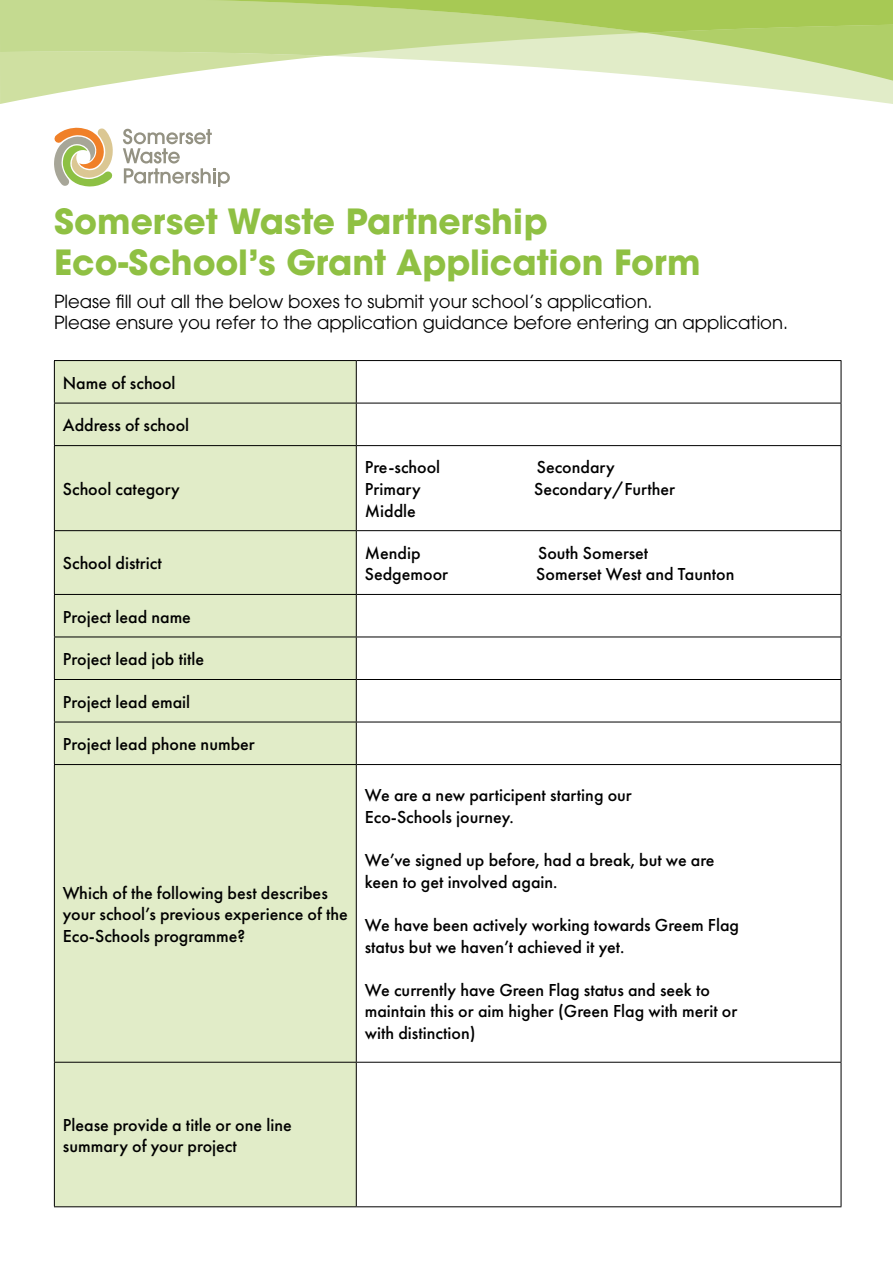
<style>
.page{position:relative;width:893px;height:1263px;background:#fff}
.page>*{position:absolute;margin:0;border:0;box-sizing:border-box;transform-origin:0 0}
.t1{font:700 34.5px/41.4px "ITC Avant Garde Pro";color:#8fc043}
.t2{font:500 18px/21.6px "Futura PT";color:#000}
.t3{font:18px/21.6px "ITC Avant Garde Pro";color:#000}
</style>
<div class="page">
<svg style="left:0;top:0;width:893px;height:104px"></svg>
<svg style="left:54px;top:128px;width:59px;height:59px"></svg>
<svg style="left:123px;top:129px;width:107px;height:58px"></svg>
<div style="left:55px;top:361px;width:301px;height:845px;background:#e1ecc8"></div>
<hr style="left:54px;top:360px;width:302px;height:1px;background:#000">
<hr style="left:54px;top:361px;width:1px;height:42px;background:#000">
<hr style="left:356px;top:360px;width:485px;height:1px;background:#000">
<hr style="left:356px;top:361px;width:1px;height:42px;background:#000">
<hr style="left:841px;top:361px;width:1px;height:42px;background:#000">
<hr style="left:54px;top:403px;width:302px;height:1px;background:#000">
<hr style="left:54px;top:403px;width:1px;height:42px;background:#000">
<hr style="left:356px;top:403px;width:485px;height:1px;background:#000">
<hr style="left:356px;top:403px;width:1px;height:42px;background:#000">
<hr style="left:841px;top:403px;width:1px;height:42px;background:#000">
<hr style="left:54px;top:445px;width:302px;height:1px;background:#000">
<hr style="left:54px;top:446px;width:1px;height:84px;background:#000">
<hr style="left:356px;top:445px;width:485px;height:1px;background:#000">
<hr style="left:356px;top:446px;width:1px;height:84px;background:#000">
<hr style="left:841px;top:446px;width:1px;height:84px;background:#000">
<hr style="left:54px;top:530px;width:302px;height:1px;background:#000">
<hr style="left:54px;top:531px;width:1px;height:63px;background:#000">
<hr style="left:356px;top:530px;width:485px;height:1px;background:#000">
<hr style="left:356px;top:531px;width:1px;height:63px;background:#000">
<hr style="left:841px;top:531px;width:1px;height:63px;background:#000">
<hr style="left:54px;top:594px;width:302px;height:1px;background:#000">
<hr style="left:54px;top:595px;width:1px;height:42px;background:#000">
<hr style="left:356px;top:594px;width:485px;height:1px;background:#000">
<hr style="left:356px;top:595px;width:1px;height:42px;background:#000">
<hr style="left:841px;top:595px;width:1px;height:42px;background:#000">
<hr style="left:54px;top:637px;width:302px;height:1px;background:#000">
<hr style="left:54px;top:637px;width:1px;height:42px;background:#000">
<hr style="left:356px;top:637px;width:485px;height:1px;background:#000">
<hr style="left:356px;top:637px;width:1px;height:42px;background:#000">
<hr style="left:841px;top:637px;width:1px;height:42px;background:#000">
<hr style="left:54px;top:679px;width:302px;height:1px;background:#000">
<hr style="left:54px;top:680px;width:1px;height:42px;background:#000">
<hr style="left:356px;top:679px;width:485px;height:1px;background:#000">
<hr style="left:356px;top:680px;width:1px;height:42px;background:#000">
<hr style="left:841px;top:680px;width:1px;height:42px;background:#000">
<hr style="left:54px;top:722px;width:302px;height:1px;background:#000">
<hr style="left:54px;top:722px;width:1px;height:42px;background:#000">
<hr style="left:356px;top:722px;width:485px;height:1px;background:#000">
<hr style="left:356px;top:722px;width:1px;height:42px;background:#000">
<hr style="left:841px;top:722px;width:1px;height:42px;background:#000">
<hr style="left:54px;top:764px;width:302px;height:1px;background:#000">
<hr style="left:54px;top:765px;width:1px;height:297px;background:#000">
<hr style="left:356px;top:764px;width:485px;height:1px;background:#000">
<hr style="left:356px;top:765px;width:1px;height:297px;background:#000">
<hr style="left:841px;top:765px;width:1px;height:297px;background:#000">
<hr style="left:54px;top:1062px;width:302px;height:1px;background:#000">
<hr style="left:54px;top:1062px;width:1px;height:144px;background:#000">
<hr style="left:356px;top:1062px;width:485px;height:1px;background:#000">
<hr style="left:356px;top:1062px;width:1px;height:144px;background:#000">
<hr style="left:841px;top:1062px;width:1px;height:144px;background:#000">
<hr style="left:54px;top:1206px;width:302px;height:1px;background:#000">
<hr style="left:356px;top:1206px;width:485px;height:1px;background:#000">
<h1 class="t1" style="left:54px;top:200px;width:648px">Somerset Waste Partnership<br>Eco-School’s Grant Application Form</h1>
<p class="t3" style="left:54px;top:290px;width:735px">Please fill out all the below boxes to submit your school’s application.<br>Please ensure you refer to the application guidance before entering an application.</p>
<p class="t2" style="left:63px;top:372px;width:114px">Name of school</p>
<p class="t2" style="left:63px;top:414px;width:128px">Address of school</p>
<p class="t2" style="left:63px;top:478px;width:119px">School category</p>
<p class="t2" style="left:63px;top:553px;width:100px">School district</p>
<p class="t2" style="left:63px;top:606px;width:130px">Project lead name</p>
<p class="t2" style="left:63px;top:648px;width:143px">Project lead job title</p>
<p class="t2" style="left:63px;top:691px;width:129px">Project lead email</p>
<p class="t2" style="left:63px;top:733px;width:194px">Project lead phone number</p>
<p class="t2" style="left:63px;top:882px;width:286px">Which of the following best describes your school’s previous experience of the<br>Eco-Schools programme?</p>
<p class="t2" style="left:365px;top:457px;width:77px">Pre-school</p>
<p class="t2" style="left:537px;top:457px;width:80px">Secondary</p>
<p class="t2" style="left:365px;top:478px;width:57px">Primary</p>
<p class="t2" style="left:534px;top:478px;width:143px">Secondary/Further</p>
<p class="t2" style="left:365px;top:500px;width:53px">Middle</p>
<p class="t2" style="left:365px;top:542px;width:57px">Mendip</p>
<p class="t2" style="left:538px;top:542px;width:112px">South Somerset</p>
<p class="t2" style="left:365px;top:563px;width:85px">Sedgemoor</p>
<p class="t2" style="left:536px;top:563px;width:200px">Somerset West and Taunton</p>
<p class="t2" style="left:365px;top:785px;width:269px">We are a new participent starting our<br>Eco-Schools journey.</p>
<p class="t2" style="left:365px;top:849px;width:351px">We’ve signed up before, had a break, but we are keen to get involved again.</p>
<p class="t2" style="left:365px;top:914px;width:376px">We have been actively working towards Greem Flag status but we haven’t achieved it yet.</p>
<p class="t2" style="left:365px;top:979px;width:374px">We currently have Green Flag status and seek to maintain this or aim higher (Green Flag with merit or with distinction)</p>
<p class="t2" style="left:63px;top:1114px;width:230px">Please provide a title or one line summary of your project</p>
</div>
